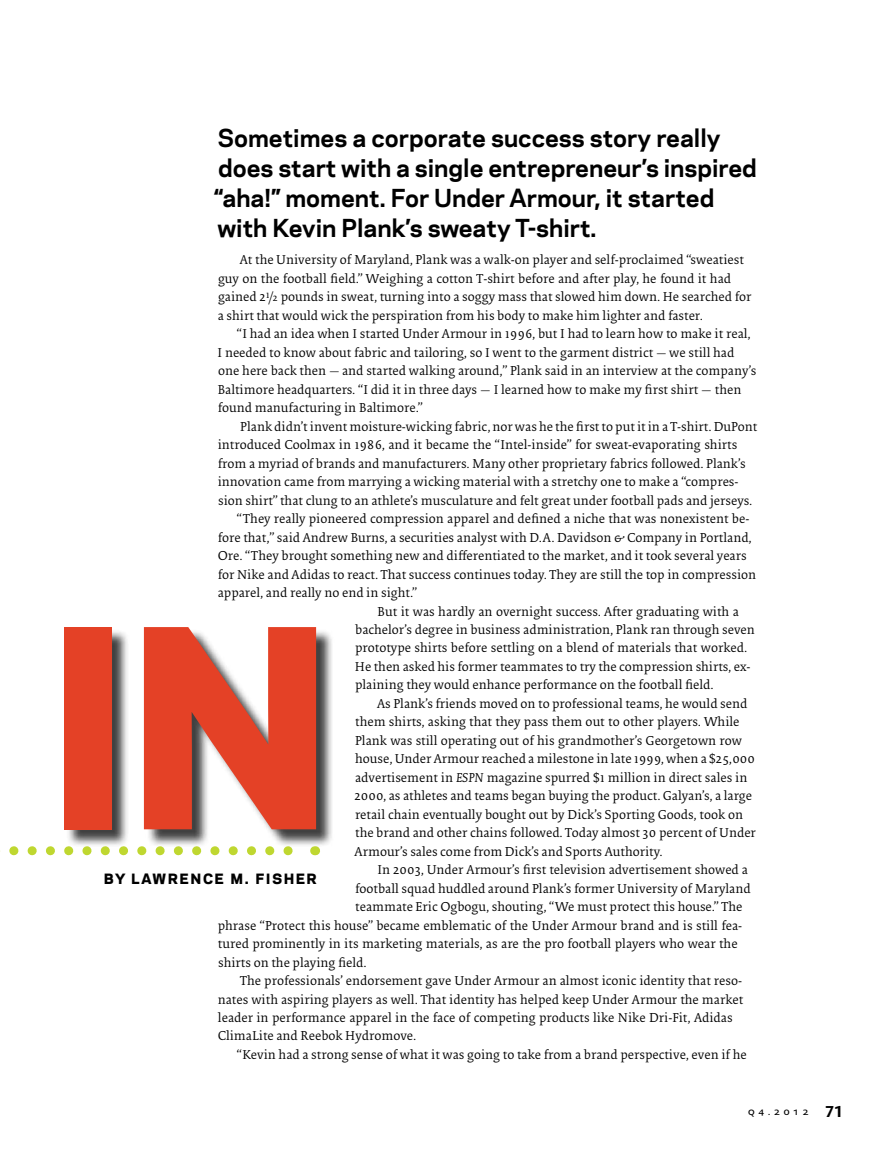
<style>
.page{position:relative;width:891px;height:1161px;background:#fff}
.page>*{position:absolute;margin:0;border:0;box-sizing:border-box;transform-origin:0 0}
.t1{font:800 259.35px "Galaxie Polaris";color:#e44126}
.t2{font:700 23.25px/30px "Galaxie Polaris";color:#000}
.t3{font:13.35px/18.5px "Collis";color:#000}
.t4{font:800 13.35px "Galaxie Polaris";letter-spacing:.15em;color:#000}
.t5{font:600 10.8px "Fresco Sans Plus Pro";letter-spacing:.3em;color:#000}
.s1{font-size:10.35px}
.s2{font-style:italic}
.s3{font-weight:700;font-size:15.15px}
</style>
<div class="page">
<div style="left:66px;top:629px;width:269px;height:219px;background:#000;opacity:.75"></div>
<svg style="left:0;top:846px;width:306px;height:9px"></svg>
<h2 class="t2" style="left:214px;top:121px;width:544px">Sometimes a corporate success story really does start with a single entrepreneur’s inspired “aha!” moment. For Under Armour, it started with Kevin Plank’s sweaty T-shirt.</h2>
<p class="t3" style="left:218px;top:252px;width:535px;text-indent:22px">At the University of Maryland, Plank was a walk-on player and self-proclaimed “sweatiest guy on the football field.” Weighing a cotton T-shirt before and after play, he found it had gained 2<sup>1</sup>/<span class="s1">2</span> pounds in sweat, turning into a soggy mass that slowed him down. He searched for a shirt that would wick the perspiration from his body to make him lighter and faster.</p>
<p class="t3" style="left:218px;top:326px;width:540px;text-indent:19px">“I had an idea when I started Under Armour in 1996, but I had to learn how to make it real, I needed to know about fabric and tailoring, so I went to the garment district — we still had one here back then — and started walking around,” Plank said in an interview at the company’s Baltimore headquarters. “I did it in three days — I learned how to make my first shirt — then found manufacturing in Baltimore.”</p>
<p class="t3" style="left:240px;top:418px;width:519px">Plank didn’t invent moisture-wicking fabric, nor was he the first to put it in a T-shirt. DuPont</p>
<p class="t3" style="left:218px;top:437px;width:521px">introduced Coolmax in 1986, and it became the “Intel-inside” for sweat-evaporating shirts</p>
<p class="t3" style="left:218px;top:455px;width:529px">from a myriad of brands and manufacturers. Many other proprietary fabrics followed. Plank’s</p>
<p class="t3" style="left:218px;top:474px;width:522px">innovation came from marrying a wicking material with a stretchy one to make a “compres-</p>
<p class="t3" style="left:218px;top:492px;width:535px">sion shirt” that clung to an athlete’s musculature and felt great under football pads and jerseys.</p>
<p class="t3" style="left:237px;top:511px;width:514px">“They really pioneered compression apparel and defined a niche that was nonexistent be-</p>
<p class="t3" style="left:218px;top:529px;width:535px">fore that,” said Andrew Burns, a securities analyst with D.A. Davidson &amp; Company in Portland,</p>
<p class="t3" style="left:218px;top:548px;width:530px">Ore. “They brought something new and differentiated to the market, and it took several years</p>
<p class="t3" style="left:218px;top:566px;width:540px">for Nike and Adidas to react. That success continues today. They are still the top in compression</p>
<p class="t3" style="left:218px;top:585px;width:201px">apparel, and really no end in sight.”</p>
<p class="t3" style="left:377px;top:603px;width:363px">But it was hardly an overnight success. After graduating with a</p>
<p class="t3" style="left:355px;top:622px;width:401px">bachelor’s degree in business administration, Plank ran through seven</p>
<p class="t3" style="left:355px;top:640px;width:393px">prototype shirts before settling on a blend of materials that worked.</p>
<p class="t3" style="left:355px;top:659px;width:397px">He then asked his former teammates to try the compression shirts, ex-</p>
<p class="t3" style="left:355px;top:677px;width:360px">plaining they would enhance performance on the football field.</p>
<p class="t3" style="left:377px;top:695px;width:372px">As Plank’s friends moved on to professional teams, he would send</p>
<p class="t3" style="left:355px;top:714px;width:386px">them shirts, asking that they pass them out to other players. While</p>
<p class="t3" style="left:355px;top:732px;width:389px">Plank was still operating out of his grandmother’s Georgetown row</p>
<p class="t3" style="left:355px;top:751px;width:401px">house, Under Armour reached a milestone in late 1999, when a $25,000</p>
<p class="t3" style="left:355px;top:769px;width:394px">advertisement in <span class="s2">ESPN</span> magazine spurred $1 million in direct sales in</p>
<p class="t3" style="left:355px;top:788px;width:399px">2000, as athletes and teams began buying the product. Galyan’s, a large</p>
<p class="t3" style="left:355px;top:806px;width:390px">retail chain eventually bought out by Dick’s Sporting Goods, took on</p>
<p class="t3" style="left:355px;top:825px;width:402px">the brand and other chains followed. Today almost 30 percent of Under</p>
<p class="t3" style="left:355px;top:843px;width:309px">Armour’s sales come from Dick’s and Sports Authority.</p>
<p class="t3" style="left:377px;top:862px;width:372px">In 2003, Under Armour’s first television advertisement showed a</p>
<p class="t3" style="left:355px;top:880px;width:397px">football squad huddled around Plank’s former University of Maryland</p>
<p class="t3" style="left:355px;top:899px;width:389px">teammate Eric Ogbogu, shouting, “We must protect this house.” The</p>
<p class="t3" style="left:218px;top:917px;width:526px">phrase “Protect this house” became emblematic of the Under Armour brand and is still fea-</p>
<p class="t3" style="left:218px;top:936px;width:521px">tured prominently in its marketing materials, as are the pro football players who wear the</p>
<p class="t3" style="left:218px;top:954px;width:150px">shirts on the playing field.</p>
<p class="t3" style="left:240px;top:973px;width:504px">The professionals’ endorsement gave Under Armour an almost iconic identity that reso-</p>
<p class="t3" style="left:218px;top:991px;width:527px">nates with aspiring players as well. That identity has helped keep Under Armour the market</p>
<p class="t3" style="left:218px;top:1010px;width:516px">leader in performance apparel in the face of competing products like Nike Dri-Fit, Adidas</p>
<p class="t3" style="left:218px;top:1028px;width:200px">ClimaLite and Reebok Hydromove.</p>
<p class="t3" style="left:237px;top:1047px;width:511px">“Kevin had a strong sense of what it was going to take from a brand perspective, even if he</p>
<h1 class="t1" style="left:47px;top:510px;width:284px">IN</h1>
<p class="t4" style="left:104px;top:867px;width:214px">BY LAWRENCE M. FISHER</p>
<p class="t5" style="left:748px;top:1104px;width:97px">Q4.2012 <span class="s3">71</span></p>
</div>
